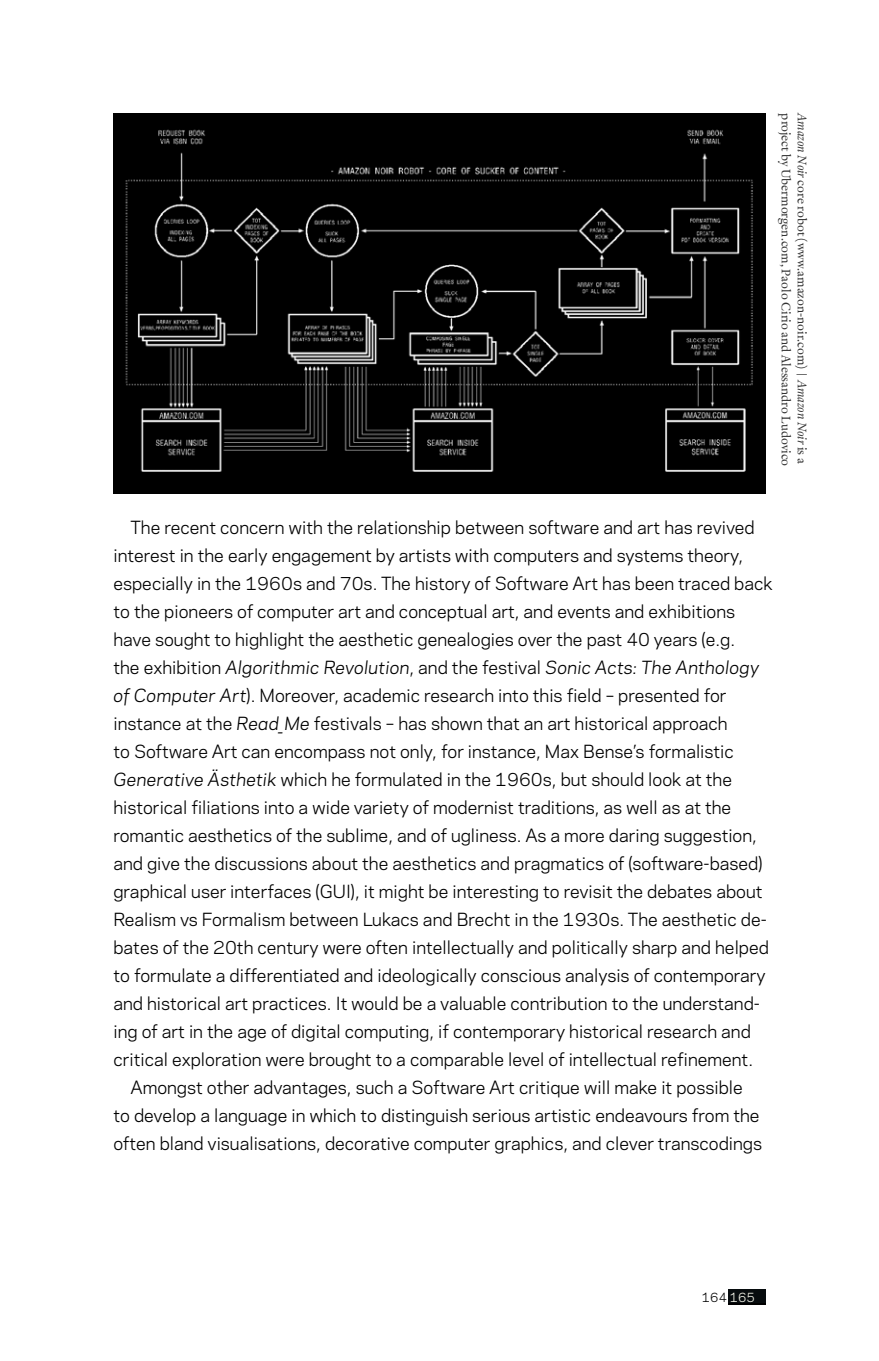
<style>
.page{position:relative;width:879px;height:1361px;background:#fff}
.page>*{position:absolute;margin:0;border:0;box-sizing:border-box;transform-origin:0 0}
.t1{font:17px "Galaxie Polaris";color:#000}
.t2{font:italic 17px "Galaxie Polaris";letter-spacing:.01em;color:#000}
.t3{font:13px/16px "Rongel Lining";color:#333}
.t4{font:12px "Galaxie Polaris";color:#000}
.t5{font:12px "Galaxie Polaris";color:#fff}
.s1{font-style:italic}
.s2{font-style:normal}
</style>
<div class="page">
<div style="left:728px;top:1291px;width:37px;height:13px;background:#000"></div>
<div style="left:728px;top:1289px;width:37px;height:14px;background:#070c0e"></div>
<img style="left:113px;top:113px;width:652px;height:380px">
<p class="t3" style="left:810px;top:113px;width:354px;rotate:90deg"><span class="s1">Amazon Noir</span> core robot (www.amazon-noir.com) | <span class="s1">Amazon Noir</span> is a project by Ubermorgen.com, Paolo Cirio and Alessandro Ludovico</p>
<p class="t1" style="left:130px;top:514px;width:626px">The recent concern with the relationship between software and art has revived</p>
<p class="t1" style="left:113px;top:542px;width:631px">interest in the early engagement by artists with computers and systems theory,</p>
<p class="t1" style="left:113px;top:570px;width:661px">especially in the 1 960s and 70s. The history of Software Art has been traced back</p>
<p class="t1" style="left:113px;top:598px;width:623px">to the pioneers of computer art and conceptual art, and events and exhibitions</p>
<p class="t1" style="left:113px;top:626px;width:623px">have sought to highlight the aesthetic genealogies over the past 40 years (e.g.</p>
<p class="t2" style="left:113px;top:654px;width:647px"><span class="s2">the exhibition</span> Algorithmic Revolution<span class="s2">, and the festival</span> Sonic Acts: The Anthology</p>
<p class="t1" style="left:113px;top:682px;width:615px"><span class="s1">of Computer Art</span>). Moreover, academic research into this field – presented for</p>
<p class="t1" style="left:113px;top:710px;width:616px">instance at the <span class="s1">Read_Me</span> festivals – has shown that an art historical approach</p>
<p class="t1" style="left:113px;top:738px;width:622px">to Software Art can encompass not only, for instance, Max Bense’s formalistic</p>
<p class="t1" style="left:113px;top:766px;width:620px"><span class="s1">Generative Ästhetik</span> which he formulated in the 1 960s, but should look at the</p>
<p class="t1" style="left:113px;top:794px;width:619px">historical filiations into a wide variety of modernist traditions, as well as at the</p>
<p class="t1" style="left:113px;top:822px;width:645px">romantic aesthetics of the sublime, and of ugliness. As a more daring suggestion,</p>
<p class="t1" style="left:113px;top:850px;width:650px">and give the discussions about the aesthetics and pragmatics of (software-based)</p>
<p class="t1" style="left:113px;top:878px;width:650px">graphical user interfaces (GUI), it might be interesting to revisit the debates about</p>
<p class="t1" style="left:113px;top:906px;width:655px">Realism vs Formalism between Lukacs and Brecht in the 1 930s. The aesthetic de-</p>
<p class="t1" style="left:113px;top:934px;width:657px">bates of the 20th century were often intellectually and politically sharp and helped</p>
<p class="t1" style="left:113px;top:962px;width:654px">to formulate a differentiated and ideologically conscious analysis of contemporary</p>
<p class="t1" style="left:113px;top:990px;width:648px">and historical art practices. It would be a valuable contribution to the understand-</p>
<p class="t1" style="left:113px;top:1018px;width:639px">ing of art in the age of digital computing, if contemporary historical research and</p>
<p class="t1" style="left:113px;top:1046px;width:641px">critical exploration were brought to a comparable level of intellectual refinement.</p>
<p class="t1" style="left:130px;top:1074px;width:614px">Amongst other advantages, such a Software Art critique will make it possible</p>
<p class="t1" style="left:113px;top:1102px;width:648px">to develop a language in which to distinguish serious artistic endeavours from the</p>
<p class="t1" style="left:113px;top:1130px;width:650px">often bland visualisations, decorative computer graphics, and clever transcodings</p>
<p class="t4" style="left:702px;top:1288px;width:9px">164</p>
<p class="t5" style="left:730px;top:1288px;width:9px">165</p>
</div>
